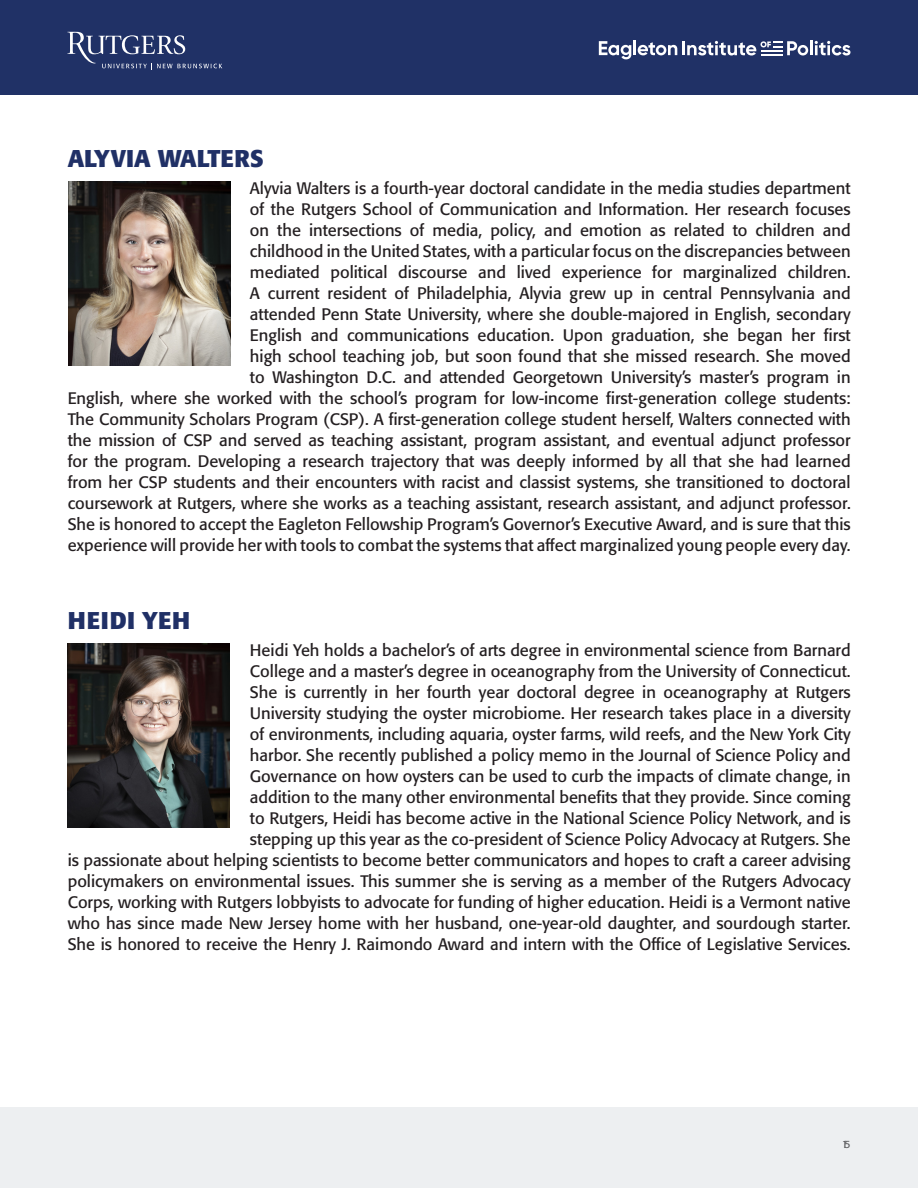
<style>
.page{position:relative;width:918px;height:1188px;background:#fff}
.page>*{position:absolute;margin:0;border:0;box-sizing:border-box;transform-origin:0 0}
.Bodycopy{font:700 24px "Formata BQ";color:#203066}
.Bodycopy-2{font:700 24px "Formata BQ";letter-spacing:.02em;color:#203066}
.Bodycopy-3{font:16.5px/21px "Formata BQ";color:#241f21;text-align:right}
.t1{font:10.5px "Formata BQ";color:#5c5c5f}
</style>
<div class="page">
<div style="left:0;top:1108px;width:918px;height:80px;background:#edeff1"></div>
<div style="left:0;top:0;width:918px;height:94px;background:#203166"></div>
<svg style="left:67px;top:31px;width:155px;height:39px"></svg>
<svg style="left:599px;top:41px;width:32px;height:18px"></svg>
<hr style="left:633px;top:41px;width:3px;height:14px;background:#fff">
<svg style="left:638px;top:42px;width:39px;height:14px"></svg>
<hr style="left:810px;top:41px;width:3px;height:14px;background:#fff">
<svg style="left:815px;top:41px;width:35px;height:15px"></svg>
<hr style="left:682px;top:41px;width:3px;height:14px;background:#fff">
<svg style="left:687px;top:41px;width:121px;height:15px"></svg>
<img style="left:68px;top:182px;width:162px;height:183px">
<img style="left:67px;top:644px;width:162px;height:183px">
<p class="Bodycopy" style="left:68px;top:144px;width:198px">ALYVIA WALTERS</p>
<p class="Bodycopy-3" style="left:68px;top:178px;width:785px">Alyvia Walters is a fourth-year doctoral candidate in the media studies department<br>of the Rutgers School of Communication and Information. Her research focuses<br>on the intersections of media, policy, and emotion as related to children and<br>childhood in the United States, with a particular focus on the discrepancies between<br>mediated political discourse and lived experience for marginalized children.<br>A current resident of Philadelphia, Alyvia grew up in central Pennsylvania and<br>attended Penn State University, where she double-majored in English, secondary<br>English and communications education. Upon graduation, she began her first<br>high school teaching job, but soon found that she missed research. She moved<br>to Washington D.C. and attended Georgetown University’s master’s program in<br>English, where she worked with the school’s program for low-income first-generation college students:<br>The Community Scholars Program (CSP). A first-generation college student herself, Walters connected with the mission of CSP and served as teaching assistant, program assistant, and eventual adjunct professor for the program. Developing a research trajectory that was deeply informed by all that she had learned from her CSP students and their encounters with racist and classist systems, she transitioned to doctoral coursework at Rutgers, where she works as a teaching assistant, research assistant, and adjunct professor.<br>She is honored to accept the Eagleton Fellowship Program’s Governor’s Executive Award, and is sure that this experience will provide her with tools to combat the systems that affect marginalized young people every day.</p>
<p class="Bodycopy-2" style="left:68px;top:606px;width:124px">HEIDI YEH</p>
<p class="Bodycopy-3" style="left:68px;top:640px;width:785px">Heidi Yeh holds a bachelor’s of arts degree in environmental science from Barnard<br>College and a master’s degree in oceanography from the University of Connecticut.<br>She is currently in her fourth year doctoral degree in oceanography at Rutgers<br>University studying the oyster microbiome. Her research takes place in a diversity<br>of environments, including aquaria, oyster farms, wild reefs, and the New York City<br>harbor. She recently published a policy memo in the Journal of Science Policy and<br>Governance on how oysters can be used to curb the impacts of climate change, in<br>addition to the many other environmental benefits that they provide. Since coming<br>to Rutgers, Heidi has become active in the National Science Policy Network, and is<br>stepping up this year as the co-president of Science Policy Advocacy at Rutgers. She<br>is passionate about helping scientists to become better communicators and hopes to craft a career advising policymakers on environmental issues. This summer she is serving as a member of the Rutgers Advocacy Corps, working with Rutgers lobbyists to advocate for funding of higher education. Heidi is a Vermont native who has since made New Jersey home with her husband, one-year-old daughter, and sourdough starter.<br>She is honored to receive the Henry J. Raimondo Award and intern with the Office of Legislative Services.</p>
<p class="t1" style="left:842px;top:1138px;width:10px">15</p>
</div>
